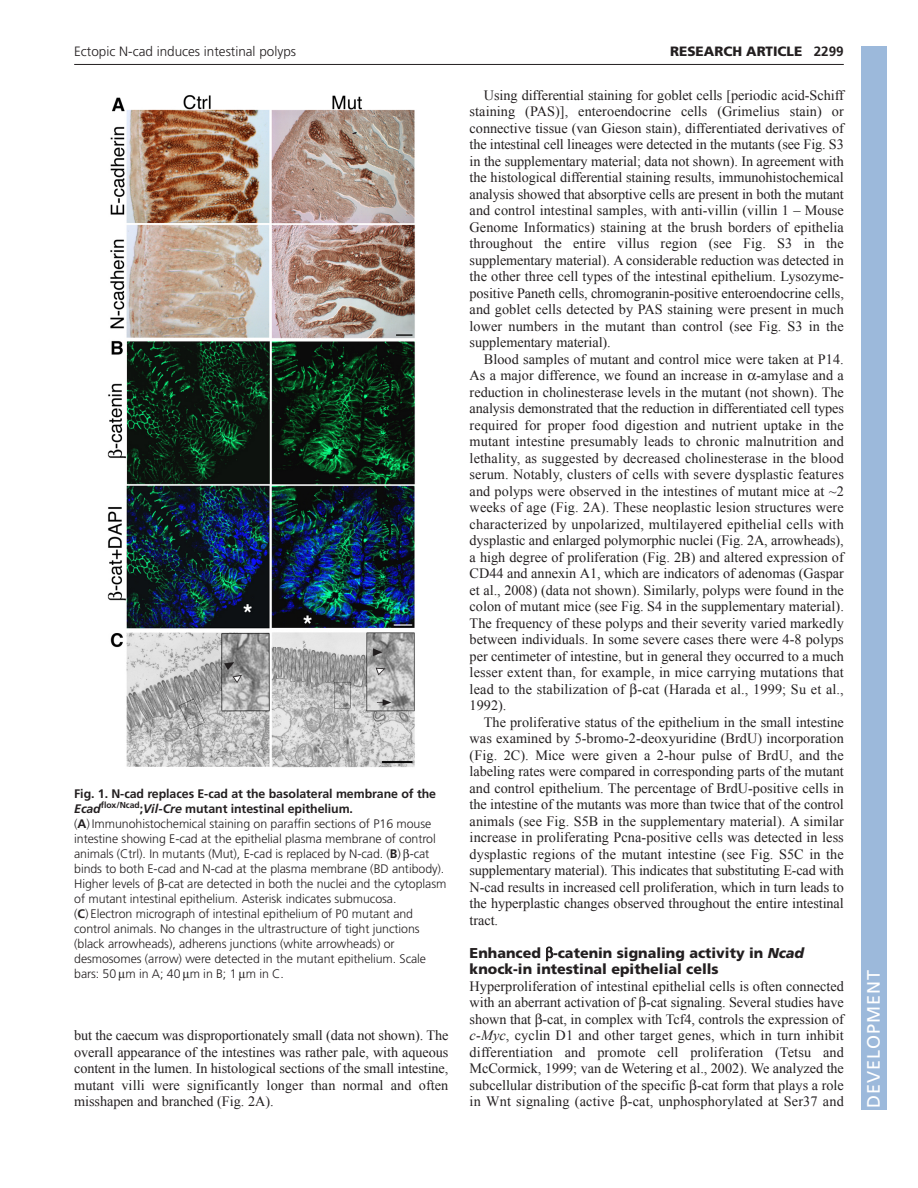
<style>
.page{position:relative;width:918px;height:1188px;background:#fff}
.page>*{position:absolute;margin:0;border:0;box-sizing:border-box;transform-origin:0 0}
.t1{font:18px "Frutiger LT Std";letter-spacing:.055em;color:#fff}
.t2{font:14.25px/16.5px "Times New Roman";letter-spacing:.005em;color:#231f20;text-align:justify}
.t3{font:900 14.25px/16.5px "Frutiger LT Std";color:#231f20}
.t4{font:300 13.5px "Frutiger LT Std";color:#231f20}
.t5{font:900 13.5px "Frutiger LT Std";color:#231f20}
.t6{font:300 12.3px/15px "Frutiger LT Std";letter-spacing:-.005em;color:#231f20}
.s1{font-weight:700}
.s2{font-weight:700;font-style:italic}
.s3{font-style:italic}
</style>
<div class="page">
<hr style="left:74px;top:64px;width:770px;height:1px;background:#231f20">
<img style="left:107px;top:95px;width:308px;height:673px">
<div style="left:861px;top:46px;width:25px;height:1064px;background:#9cb9db"></div>
<p class="t4" style="left:74px;top:46px;width:223px">Ectopic N-cad induces intestinal polyps</p>
<p class="t5" style="left:670px;top:46px;width:175px">RESEARCH ARTICLE <span class="s1">2299</span></p>
<p class="t6" style="left:74px;top:787px;width:374px"><span class="s1">Fig. 1. N-cad replaces E-cad at the basolateral membrane of the </span><span class="s2">Ecad</span><sup>flox/Ncad</sup><span class="s1">;</span><span class="s2">Vil-Cre</span> <span class="s1">mutant intestinal epithelium.<br></span>(<span class="s1">A</span>) Immunohistochemical staining on paraffin sections of P16 mouse intestine showing E-cad at the epithelial plasma membrane of control animals (Ctrl). In mutants (Mut), E-cad is replaced by N-cad. (<span class="s1">B</span>) -cat binds to both E-cad and N-cad at the plasma membrane (BD antibody).<br>Higher levels of -cat are detected in both the nuclei and the cytoplasm of mutant intestinal epithelium. Asterisk indicates submucosa.<br>(<span class="s1">C</span>) Electron micrograph of intestinal epithelium of P0 mutant and control animals. No changes in the ultrastructure of tight junctions (black arrowheads), adherens junctions (white arrowheads) or desmosomes (arrow) were detected in the mutant epithelium. Scale bars: 50 m in A; 40 m in B; 1 m in C.</p>
<p class="t2" style="left:74px;top:1027px;width:376px">but the caecum was disproportionately small (data not shown). The overall appearance of the intestines was rather pale, with aqueous content in the lumen. In histological sections of the small intestine, mutant villi were significantly longer than normal and often misshapen and branched (Fig. 2A).</p>
<p class="t2" style="left:470px;top:87px;width:376px;text-indent:14px">Using differential staining for goblet cells [periodic acid-Schiff staining (PAS)], enteroendocrine cells (Grimelius stain) or connective tissue (van Gieson stain), differentiated derivatives of the intestinal cell lineages were detected in the mutants (see Fig. S3 in the supplementary material; data not shown). In agreement with the histological differential staining results, immunohistochemical analysis showed that absorptive cells are present in both the mutant and control intestinal samples, with anti-villin (villin 1 – Mouse Genome Informatics) staining at the brush borders of epithelia throughout the entire villus region (see Fig. S3 in the supplementary material). A considerable reduction was detected in the other three cell types of the intestinal epithelium. Lysozyme&shy;positive Paneth cells, chromogranin-positive enteroendocrine cells, and goblet cells detected by PAS staining were present in much lower numbers in the mutant than control (see Fig. S3 in the supplementary material).</p>
<p class="t2" style="left:470px;top:351px;width:376px;text-indent:14px">Blood samples of mutant and control mice were taken at P14.<br>As a major difference, we found an increase in -amylase and a reduction in cholinesterase levels in the mutant (not shown). The analysis demonstrated that the reduction in differentiated cell types required for proper food digestion and nutrient uptake in the mutant intestine presumably leads to chronic malnutrition and lethality, as suggested by decreased cholinesterase in the blood serum. Notably, clusters of cells with severe dysplastic features and polyps were observed in the intestines of mutant mice at ~2 weeks of age (Fig. 2A). These neoplastic lesion structures were characterized by unpolarized, multilayered epithelial cells with dysplastic and enlarged polymorphic nuclei (Fig. 2A, arrowheads), a high degree of proliferation (Fig. 2B) and altered expression of CD44 and annexin A1, which are indicators of adenomas (Gaspar et al., 2008) (data not shown). Similarly, polyps were found in the colon of mutant mice (see Fig. S4 in the supplementary material).<br>The frequency of these polyps and their severity varied markedly between individuals. In some severe cases there were 4-8 polyps per centimeter of intestine, but in general they occurred to a much lesser extent than, for example, in mice carrying mutations that lead to the stabilization of -cat (Harada et al., 1999; Su et al., 1992).</p>
<p class="t2" style="left:470px;top:714px;width:376px;text-indent:14px">The proliferative status of the epithelium in the small intestine was examined by 5-bromo-2-deoxyuridine (BrdU) incorporation (Fig. 2C). Mice were given a 2-hour pulse of BrdU, and the labeling rates were compared in corresponding parts of the mutant and control epithelium. The percentage of BrdU-positive cells in the intestine of the mutants was more than twice that of the control animals (see Fig. S5B in the supplementary material). A similar increase in proliferating Pcna-positive cells was detected in less dysplastic regions of the mutant intestine (see Fig. S5C in the supplementary material). This indicates that substituting E-cad with N-cad results in increased cell proliferation, which in turn leads to the hyperplastic changes observed throughout the entire intestinal tract.</p>
<p class="t3" style="left:470px;top:946px;width:336px">Enhanced -catenin signaling activity in <span class="s3">Ncad </span>knock-in intestinal epithelial cells</p>
<p class="t2" style="left:470px;top:978px;width:376px">Hyperproliferation of intestinal epithelial cells is often connected with an aberrant activation of -cat signaling. Several studies have shown that -cat, in complex with Tcf4, controls the expression of <span class="s3">c-Myc</span>, cyclin D1 and other target genes, which in turn inhibit differentiation and promote cell proliferation (Tetsu and McCormick, 1999; van de Wetering et al., 2002). We analyzed the subcellular distribution of the specific -cat form that plays a role in Wnt signaling (active -cat, unphosphorylated at Ser37 and</p>
<p class="t1" style="left:863px;top:1108px;width:140px;rotate:-90deg">DEVELOPMENT</p>
</div>
